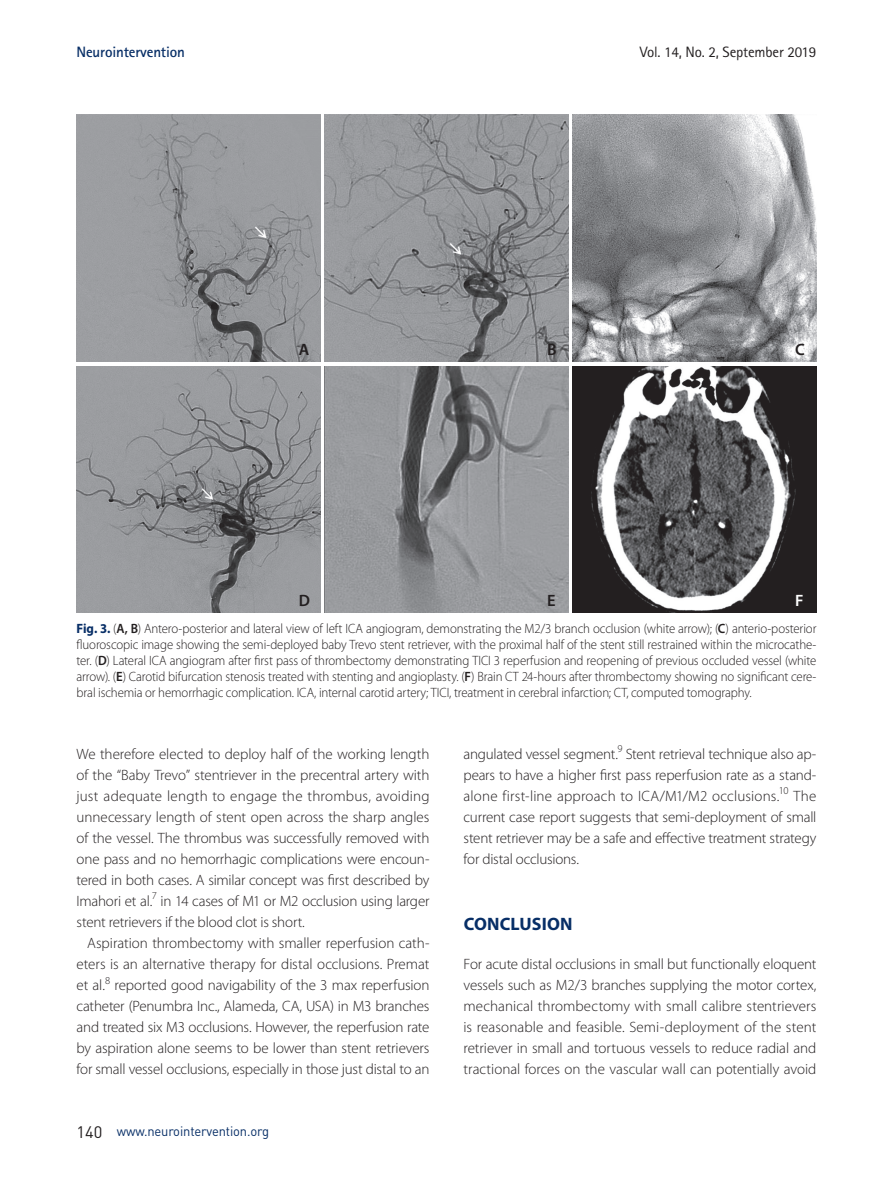
<style>
.page{position:relative;width:893px;height:1191px;background:#fff}
.page>*{position:absolute;margin:0;border:0;box-sizing:border-box;transform-origin:0 0}
.t1{font:700 18px "Myriad Pro";letter-spacing:.01em;color:#072e66}
.t2{font:600 16.5px "Myriad Pro";color:#231f20}
.t3{font:16.5px "DIN Pro";color:#231f20}
.t4{font:600 16.5px "Myriad Pro";color:#fff}
.t5{font:300 15px/21px "Myriad Pro";letter-spacing:-.01em;color:#231f20;text-align:justify}
.t6{font:15px "Rotis Sans Serif Std";letter-spacing:-.01em;color:#231f20}
.t7{font:700 15px "Rotis Sans Serif Std";letter-spacing:-.01em;color:#072e66}
.t8{font:300 13.5px/16.2px "Myriad Pro";letter-spacing:-.01em;color:#231f20;text-align:justify;scale:.95 1}
.t9{font:13.5px "DIN Pro";letter-spacing:-.01em;color:#072e66;scale:.96 1}
.s1{font-weight:700;color:#072e66}
.s2{font-weight:600}
</style>
<div class="page">
<img style="left:77px;top:115px;width:243px;height:246px">
<img style="left:77px;top:366px;width:243px;height:247px">
<img style="left:325px;top:115px;width:243px;height:246px">
<img style="left:325px;top:366px;width:243px;height:247px">
<img style="left:573px;top:115px;width:243px;height:246px">
<img style="left:573px;top:366px;width:243px;height:247px">
<p class="t7" style="left:77px;top:43px;width:110px">neurointervention</p>
<p class="t6" style="left:640px;top:43px;width:178px">Vol. 14, No. 2, September 2019</p>
<p class="t2" style="left:299px;top:338px;width:12px">A</p>
<p class="t2" style="left:299px;top:590px;width:13px">D</p>
<p class="t2" style="left:547px;top:338px;width:11px">B</p>
<p class="t2" style="left:547px;top:590px;width:10px">E</p>
<p class="t2" style="left:795px;top:338px;width:11px">C</p>
<p class="t4" style="left:795px;top:590px;width:10px">F</p>
<p class="t8" style="left:77px;top:620px;width:780px"><span class="s1">Fig. 3.</span> (<span class="s2">A, B</span>) Antero-posterior and lateral view of left ICA angiogram, demonstrating the M2/3 branch occlusion (white arrow); (<span class="s2">C</span>) anterio-posterior fluoroscopic image showing the semi-deployed baby Trevo stent retriever, with the proximal half of the stent still restrained within the microcathe&shy;ter. (<span class="s2">D</span>) Lateral ICA angiogram after first pass of thrombectomy demonstrating TICI 3 reperfusion and reopening of previous occluded vessel (white arrow). (<span class="s2">E</span>) Carotid bifurcation stenosis treated with stenting and angioplasty. (<span class="s2">F</span>) Brain CT 24-hours after thrombectomy showing no significant cere&shy;bral ischemia or hemorrhagic complication. ICA, internal carotid artery; TICI, treatment in cerebral infarction; CT, computed tomography.</p>
<p class="t5" style="left:77px;top:743px;width:354px">We therefore elected to deploy half of the working length of the “Baby Trevo” stentriever in the precentral artery with just adequate length to engage the thrombus, avoiding unnecessary length of stent open across the sharp angles of the vessel. The thrombus was successfully removed with one pass and no hemorrhagic complications were encoun&shy;tered in both cases. A similar concept was first described by Imahori et al.<sup>7</sup> in 14 cases of M1 or M2 occlusion using larger stent retrievers if the blood clot is short.</p>
<p class="t5" style="left:77px;top:932px;width:354px;text-indent:11px">Aspiration thrombectomy with smaller reperfusion cath&shy;eters is an alternative therapy for distal occlusions. Premat et al.<sup>8</sup> reported good navigability of the 3 max reperfusion catheter (Penumbra Inc., Alameda, CA, USA) in M3 branches and treated six M3 occlusions. However, the reperfusion rate by aspiration alone seems to be lower than stent retrievers for small vessel occlusions, especially in those just distal to an</p>
<p class="t3" style="left:77px;top:1120px;width:27px">140</p>
<p class="t9" style="left:117px;top:1122px;width:160px">www.neurointervention.org</p>
<p class="t5" style="left:463px;top:743px;width:354px">angulated vessel segment.<sup>9</sup> Stent retrieval technique also ap&shy;pears to have a higher first pass reperfusion rate as a stand&shy;alone first-line approach to ICA/M1/M2 occlusions.<sup>10</sup> The current case report suggests that semi-deployment of small stent retriever may be a safe and effective treatment strategy for distal occlusions.</p>
<p class="t1" style="left:464px;top:911px;width:110px">CONCLUSION</p>
<p class="t5" style="left:463px;top:953px;width:354px">For acute distal occlusions in small but functionally eloquent vessels such as M2/3 branches supplying the motor cortex, mechanical thrombectomy with small calibre stentrievers is reasonable and feasible. Semi-deployment of the stent retriever in small and tortuous vessels to reduce radial and tractional forces on the vascular wall can potentially avoid</p>
</div>
